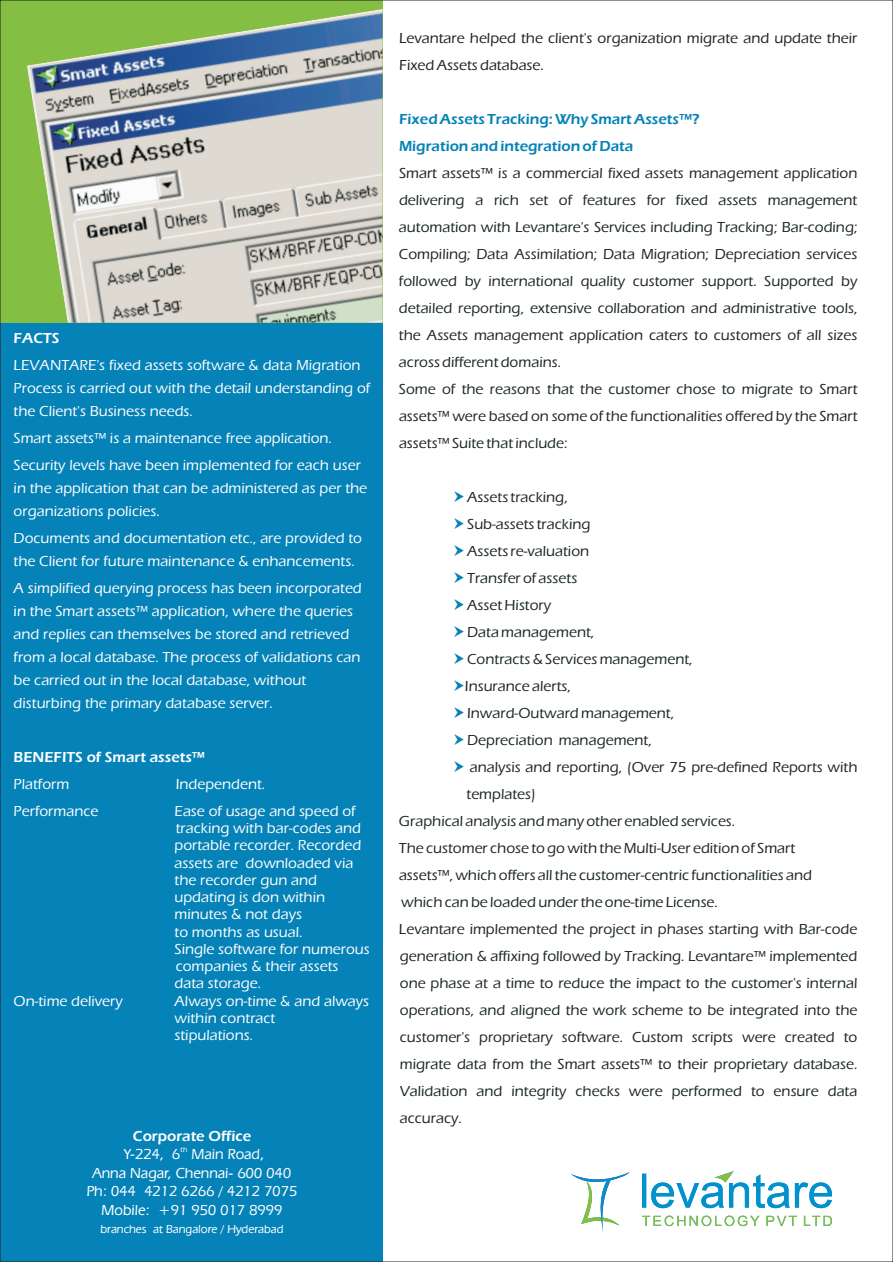
<style>
.page{position:relative;width:893px;height:1262px;background:#fff}
.page>*{position:absolute;margin:0;border:0;box-sizing:border-box;transform-origin:0 0}
.t1{font:500 15px/27px "Eras ITC";color:#1c2626}
.t2{font:500 15px/17.2px "Eras ITC";color:#fff}
.t3{font:500 15px/18.5px "Eras IT Cby BT";color:#fff;text-align:center}
.t4{font:500 15px/27px "Eras ITC";color:#231f20}
.t5{font:600 15px/27px "Eras ITC";color:#0582b7}
.t6{font:600 15px "Eras ITC";color:#fff}
.t7{font:500 12px "Eras IT Cby BT";color:#fff}
.t8{font:500 7.5px "Eras IT Cby BT";color:#fff}
.s1{color:#231f20}
</style>
<div class="page">
<div style="left:0;top:0;width:382px;height:1262px;background:#0582b7"></div>
<svg style="left:571px;top:1172px;width:58px;height:61px"></svg>
<svg style="left:642px;top:1171px;width:190px;height:37px"></svg>
<svg style="left:642px;top:1215px;width:190px;height:11px"></svg>
<div style="left:0;top:0;width:382px;height:323px;background:#84bf43"></div>
<img style="left:27px;top:9px;width:355px;height:314px">
<p class="t6" style="left:14px;top:333px;width:47px">FACTS</p>
<p class="t2" style="left:14px;top:355px;width:358px;line-height:23px">LEVANTARE's fixed assets software &amp; data Migration<br>Process is carried out with the detail understanding of the Client's Business needs.</p>
<p class="t2" style="left:14px;top:426px;width:349px;line-height:27px">Smart assets™ is a maintenance free application.<br>Security levels have been implemented for each user</p>
<p class="t2" style="left:14px;top:478px;width:355px;line-height:23px">in the application that can be administered as per the organizations policies.</p>
<p class="t2" style="left:14px;top:528px;width:350px;line-height:23px">Documents and documentation etc., are provided to the Client for future maintenance &amp; enhancements.</p>
<p class="t2" style="left:14px;top:578px;width:350px;line-height:23px">A simplified querying process has been incorporated in the Smart assets™ application, where the queries and replies can themselves be stored and retrieved from a local database. The process of validations can be carried out in the local database, without disturbing the primary database server.</p>
<p class="t6" style="left:14px;top:751px;width:193px">BENEFITS of Smart assets™</p>
<p class="t2" style="left:14px;top:777px;width:57px">Platform</p>
<p class="t2" style="left:176px;top:777px;width:91px">Independent.</p>
<p class="t2" style="left:14px;top:804px;width:86px">Performance</p>
<p class="t2" style="left:174px;top:804px;width:197px">Ease of usage and speed of tracking with bar-codes and portable recorder. Recorded assets are downloaded via the recorder gun and updating is don within minutes &amp; not days<br>to months as usual.<br>Single software for numerous companies &amp; their assets data storage.</p>
<p class="t2" style="left:14px;top:993px;width:111px">On-time delivery</p>
<p class="t2" style="left:174px;top:993px;width:196px">Always on-time &amp; and always within contract<br>stipulations.</p>
<p class="t6" style="left:133px;top:1130px;width:120px">Corporate Office</p>
<p class="t8" style="left:180px;top:1146px;width:8px">th</p>
<p class="t3" style="left:87px;top:1146px;width:212px">Y-224, 6 Main Road,<br>Anna Nagar, Chennai- 600 040<br>Ph: 044 4212 6266 / 4212 7075<br>Mobile: +91 950 017 8999</p>
<p class="t7" style="left:100px;top:1224px;width:185px">branches at Bangalore / Hyderabad</p>
<p class="t4" style="left:399px;top:26px;width:460px">Levantare helped the client's organization migrate and update their<br>Fixed Assets database.</p>
<p class="t5" style="left:399px;top:107px;width:302px">Fixed Assets Tracking: Why Smart Assets™?<br>Migration and integration of Data</p>
<p class="t1" style="left:399px;top:161px;width:460px"><span class="s1">Smart assets™</span> is a commercial fixed assets management application</p>
<p class="t1" style="left:399px;top:188px;width:460px;text-align:justify">delivering a rich set of features for fixed assets management automation with Levantare's Services including Tracking; Bar-coding; Compiling; Data Assimilation; Data Migration; Depreciation services followed by international quality customer support. Supported by detailed reporting, extensive collaboration and administrative tools, the Assets management application caters to customers of all sizes across different domains.</p>
<p class="t1" style="left:399px;top:377px;width:460px;text-align:justify">Some of the reasons that the customer chose to migrate to <span class="s1">Smart assets™</span> were based on some of the functionalities offered by the <span class="s1">Smart assets™</span>Suite that include:</p>
<p class="t1" style="left:467px;top:485px;width:102px">Assets tracking,</p>
<p class="t1" style="left:467px;top:512px;width:125px">Sub-assets tracking</p>
<p class="t1" style="left:467px;top:539px;width:123px">Assets re-valuation</p>
<p class="t1" style="left:467px;top:566px;width:112px">Transfer of assets</p>
<p class="t1" style="left:467px;top:593px;width:86px">Asset History</p>
<p class="t1" style="left:467px;top:620px;width:128px">Data management,</p>
<p class="t1" style="left:467px;top:647px;width:227px">Contracts &amp; Services management,</p>
<p class="t1" style="left:465px;top:674px;width:107px">Insurance alerts,</p>
<p class="t1" style="left:467px;top:701px;width:208px">Inward-Outward management,</p>
<p class="t1" style="left:467px;top:728px;width:186px">Depreciation management,</p>
<p class="t1" style="left:470px;top:755px;width:389px">analysis and reporting, (Over 75 pre-defined Reports with</p>
<p class="t1" style="left:466px;top:782px;width:71px">templates)</p>
<p class="t1" style="left:399px;top:809px;width:338px">Graphical analysis and many other enabled services.</p>
<p class="t1" style="left:399px;top:836px;width:414px">The customer chose to go with the Multi-User edition of<span class="s1">Smart assets™</span>, which offers all the customer-centric functionalities and</p>
<p class="t1" style="left:399px;top:890px;width:460px">which can be loaded under the one-time License.<br>Levantare implemented the project in phases starting with Bar-code generation &amp; affixing followed by Tracking. Levantare™ implemented one phase at a time to reduce the impact to the customer's internal operations, and aligned the work scheme to be integrated into the customer's proprietary software. Custom scripts were created to</p>
<p class="t1" style="left:400px;top:1052px;width:459px">migrate data from the <span class="s1">Smart assets™ to their</span> proprietary database.</p>
<p class="t1" style="left:400px;top:1079px;width:459px">Validation and integrity checks were performed to ensure data accuracy.</p>
</div>
